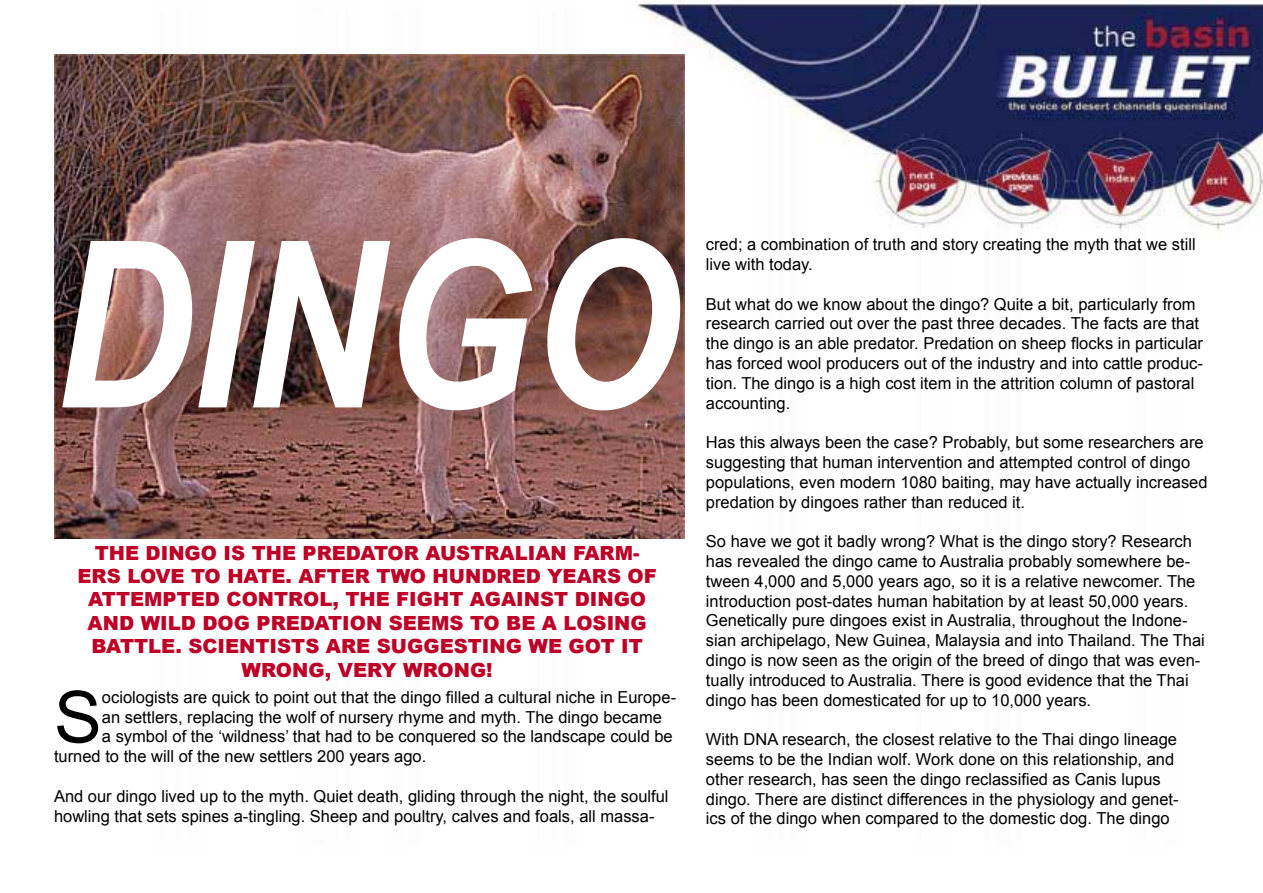
<style>
.page{position:relative;width:1263px;height:893px;background:#fff}
.page>*{position:absolute;margin:0;border:0;box-sizing:border-box;transform-origin:0 0}
.t1{font:italic 700 232.5px "Arial Narrow";color:#fff}
.t2{font:71.85px "Arial";color:#000}
.t3{font:900 19.5px/23.4px "Arial";color:#be0027;text-align:center}
.t4{font:16.5px/19.8px "Arial";color:#000}
</style>
<div class="page">
<img style="left:637px;top:0;width:626px;height:539px">
<img style="left:54px;top:54px;width:630px;height:485px">
<p class="t1" style="left:54px;top:150px;width:626px">DINGO</p>
<p class="t3" style="left:78px;top:540px;width:581px">THE DINGO IS THE PREDATOR AUSTRALIAN FARM-ERS LOVE TO HATE. AFTER TWO HUNDRED YEARS OF ATTEMPTED CONTROL, THE FIGHT AGAINST DINGO AND WILD DOG PREDATION SEEMS TO BE A LOSING BATTLE. SCIENTISTS ARE SUGGESTING WE GOT IT WRONG, VERY WRONG!</p>
<p class="t2" style="left:54px;top:670px;width:49px">S</p>
<p class="t4" style="left:102px;top:687px;width:576px">ociologists are quick to point out that the dingo filled a cultural niche in Europe-</p>
<p class="t4" style="left:102px;top:707px;width:562px">an settlers, replacing the wolf of nursery rhyme and myth. The dingo became</p>
<p class="t4" style="left:102px;top:727px;width:572px">a symbol of the ‘wildness’ that had to be conquered so the landscape could be</p>
<p class="t4" style="left:54px;top:747px;width:374px">turned to the will of the new settlers 200 years ago.</p>
<p class="t4" style="left:54px;top:786px;width:616px">And our dingo lived up to the myth. Quiet death, gliding through the night, the soulful howling that sets spines a-tingling. Sheep and poultry, calves and foals, all massa-</p>
<p class="t4" style="left:706px;top:235px;width:491px">cred; a combination of truth and story creating the myth that we still live with today.</p>
<p class="t4" style="left:706px;top:294px;width:499px">But what do we know about the dingo? Quite a bit, particularly from research carried out over the past three decades. The facts are that the dingo is an able predator. Predation on sheep flocks in particular has forced wool producers out of the industry and into cattle produc&shy;tion. The dingo is a high cost item in the attrition column of pastoral accounting.</p>
<p class="t4" style="left:706px;top:433px;width:503px">Has this always been the case? Probably, but some researchers are suggesting that human intervention and attempted control of dingo populations, even modern 1080 baiting, may have actually increased predation by dingoes rather than reduced it.</p>
<p class="t4" style="left:706px;top:532px;width:500px">So have we got it badly wrong? What is the dingo story? Research has revealed the dingo came to Australia probably somewhere be&shy;tween 4,000 and 5,000 years ago, so it is a relative newcomer. The introduction post-dates human habitation by at least 50,000 years.<br>Genetically pure dingoes exist in Australia, throughout the Indone&shy;sian archipelago, New Guinea, Malaysia and into Thailand. The Thai dingo is now seen as the origin of the breed of dingo that was even&shy;tually introduced to Australia. There is good evidence that the Thai dingo has been domesticated for up to 10,000 years.</p>
<p class="t4" style="left:706px;top:730px;width:474px">With DNA research, the closest relative to the Thai dingo lineage seems to be the Indian wolf. Work done on this relationship, and other research, has seen the dingo reclassified as Canis lupus dingo. There are distinct differences in the physiology and genet&shy;ics of the dingo when compared to the domestic dog. The dingo</p>
</div>
